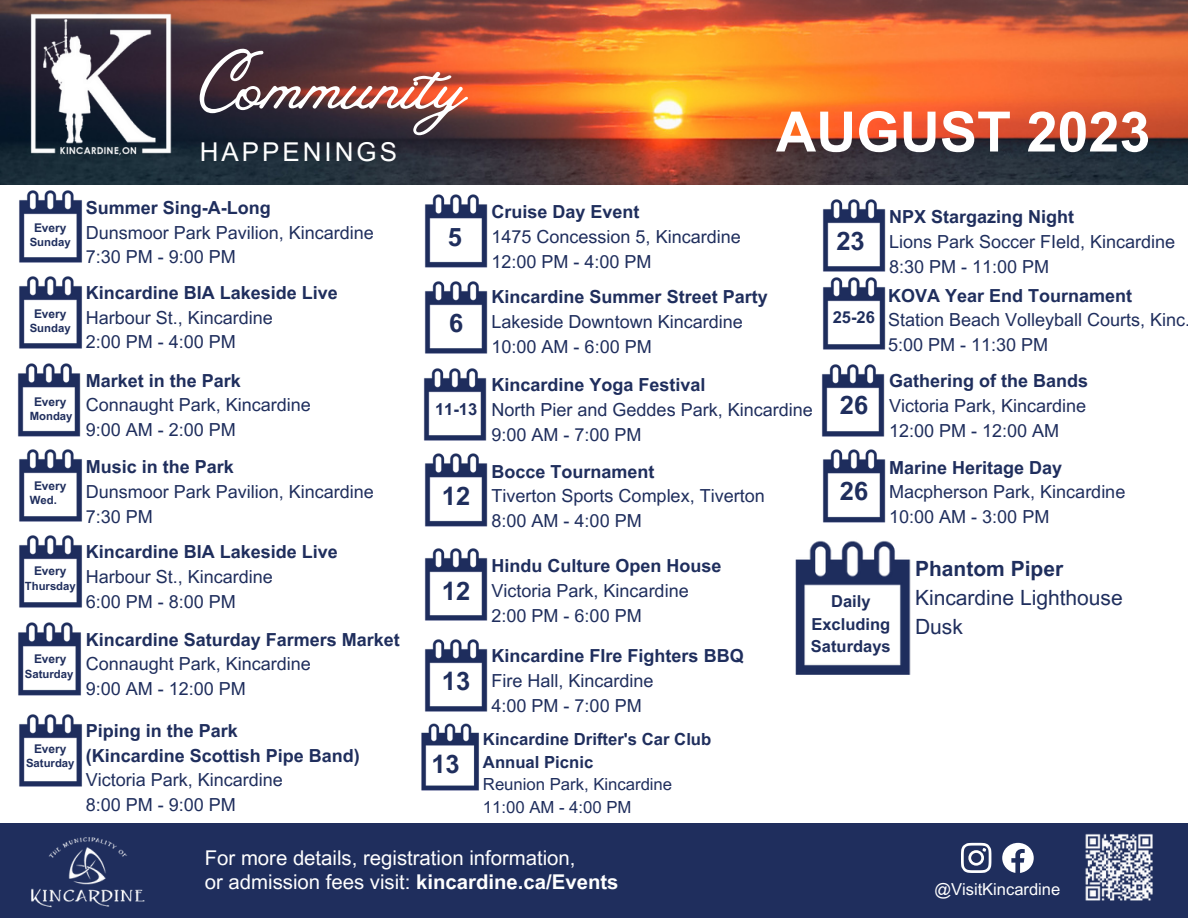
<style>
.page{position:relative;width:1188px;height:918px;background:#fff}
.page>*{position:absolute;margin:0;border:0;box-sizing:border-box;transform-origin:0 0}
.t1{font:85.65px "Vintage Goods";color:#fff}
.t2{font:700 55.65px "Arial MT Pro";color:#fff}
.t3{font:25.95px "Arial MT Pro";letter-spacing:.115em;color:#fff}
.t4{font:700 25.5px "Arial MT Pro";color:#1f2e5d}
.t5{font:21px "Arial MT Pro";color:#1f2e5d}
.t6{font:700 21px "Arial MT Pro";color:#1f2e5d}
.t7{font:20.4px "Arial MT Pro";color:#fff}
.t8{font:18px "Arial MT Pro";color:#1f2e5d}
.t9{font:700 18px/24.8px "Arial MT Pro";color:#1f2e5d}
.t10{font:700 16.65px/23px "Arial MT Pro";color:#1f2e5d}
.t11{font:16.65px "Arial MT Pro";color:#1f2e5d}
.t12{font:700 16.5px/22.5px "Arial MT Pro";color:#1f2e5d;text-align:center}
.t13{font:16.5px "Arial MT Pro";color:#fff}
.t14{font:700 12px "Arial MT Pro";color:#1f2e5d}
.t15{font:700 11.4px "Arial MT Pro";color:#1f2e5d}
.t16{font:700 11.25px "Arial MT Pro";color:#1f2e5d}
.s1{font-weight:400}
.s2{font-weight:700}
</style>
<div class="page">
<img style="left:0;top:0;width:1188px;height:184px">
<div style="left:0;top:823px;width:1188px;height:95px;background:#1f2e5d"></div>
<img style="left:15px;top:0;width:171px;height:173px">
<img style="left:31px;top:837px;width:114px;height:71px">
<svg style="left:961px;top:843px;width:30px;height:30px"></svg>
<svg style="left:1002px;top:843px;width:32px;height:30px"></svg>
<img style="left:1085px;top:833px;width:68px;height:68px">
<img style="left:19px;top:190px;width:63px;height:73px">
<img style="left:19px;top:276px;width:63px;height:73px">
<img style="left:17px;top:363px;width:64px;height:74px">
<img style="left:19px;top:449px;width:63px;height:73px">
<img style="left:18px;top:622px;width:63px;height:74px">
<img style="left:19px;top:535px;width:63px;height:73px">
<img style="left:424px;top:194px;width:64px;height:74px">
<img style="left:424px;top:281px;width:64px;height:73px">
<img style="left:423px;top:368px;width:64px;height:73px">
<img style="left:424px;top:453px;width:64px;height:74px">
<img style="left:424px;top:639px;width:64px;height:73px">
<img style="left:822px;top:199px;width:64px;height:73px">
<img style="left:822px;top:277px;width:64px;height:73px">
<img style="left:821px;top:364px;width:64px;height:73px">
<img style="left:822px;top:449px;width:64px;height:74px">
<img style="left:795px;top:540px;width:116px;height:135px">
<img style="left:19px;top:714px;width:63px;height:73px">
<img style="left:421px;top:723px;width:58px;height:68px">
<img style="left:424px;top:548px;width:64px;height:73px">
<p class="t1" style="left:200px;top:34px;width:267px">Community</p>
<p class="t3" style="left:200px;top:142px;width:199px">HAPPENINGS</p>
<p class="t2" style="left:776px;top:111px;width:376px">AUGUST 2023</p>
<p class="t14" style="left:34px;top:223px;width:34px">Every</p>
<p class="t15" style="left:30px;top:237px;width:42px">Sunday</p>
<p class="t9" style="left:86px;top:197px;width:187px">Summer Sing-A-Long</p>
<p class="t8" style="left:86px;top:225px;width:290px">Dunsmoor Park Pavilion, Kincardine</p>
<p class="t8" style="left:86px;top:250px;width:152px">7:30 PM - 9:00 PM</p>
<p class="t4" style="left:448px;top:227px;width:16px">5</p>
<p class="t9" style="left:492px;top:202px;width:150px">Cruise Day Event</p>
<p class="t8" style="left:492px;top:230px;width:251px">1475 Concession 5, Kincardine</p>
<p class="t8" style="left:492px;top:255px;width:162px">12:00 PM - 4:00 PM</p>
<p class="t4" style="left:836px;top:231px;width:30px">23</p>
<p class="t9" style="left:889px;top:207px;width:187px">NPX Stargazing Night</p>
<p class="t8" style="left:889px;top:235px;width:288px">Lions Park Soccer FIeld, Kincardine</p>
<p class="t8" style="left:889px;top:260px;width:162px">8:30 PM - 11:00 PM</p>
<p class="t14" style="left:34px;top:309px;width:34px">Every</p>
<p class="t15" style="left:30px;top:324px;width:42px">Sunday</p>
<p class="t14" style="left:34px;top:398px;width:34px">Every</p>
<p class="t15" style="left:30px;top:412px;width:44px">Monday</p>
<p class="t14" style="left:34px;top:482px;width:34px">Every</p>
<p class="t15" style="left:30px;top:495px;width:29px">Wed.</p>
<p class="t9" style="left:86px;top:283px;width:254px">Kincardine BIA Lakeside Live<br><span class="s1">Harbour St., Kincardine</span></p>
<p class="t8" style="left:86px;top:335px;width:152px">2:00 PM - 4:00 PM</p>
<p class="t9" style="left:86px;top:370px;width:157px">Market in the Park</p>
<p class="t8" style="left:86px;top:398px;width:227px">Connaught Park, Kincardine</p>
<p class="t8" style="left:86px;top:423px;width:152px">9:00 AM - 2:00 PM</p>
<p class="t9" style="left:86px;top:457px;width:150px">Music in the Park</p>
<p class="t8" style="left:86px;top:485px;width:290px">Dunsmoor Park Pavilion, Kincardine</p>
<p class="t8" style="left:86px;top:509px;width:69px">7:30 PM</p>
<p class="t4" style="left:449px;top:314px;width:16px">6</p>
<p class="t12" style="left:435px;top:400px;width:44px">11-13</p>
<p class="t4" style="left:442px;top:486px;width:30px">12</p>
<p class="t9" style="left:492px;top:287px;width:278px">Kincardine Summer Street Party<br><span class="s1">Lakeside Downtown Kincardine</span></p>
<p class="t8" style="left:492px;top:340px;width:162px">10:00 AM - 6:00 PM</p>
<p class="t9" style="left:492px;top:375px;width:216px">Kincardine Yoga Festival</p>
<p class="t8" style="left:492px;top:403px;width:323px">North Pier and Geddes Park, Kincardine</p>
<p class="t8" style="left:492px;top:428px;width:152px">9:00 AM - 7:00 PM</p>
<p class="t9" style="left:492px;top:461px;width:165px">Bocce Tournament</p>
<p class="t8" style="left:492px;top:489px;width:275px">Tiverton Sports Complex, Tiverton</p>
<p class="t8" style="left:492px;top:514px;width:152px">8:00 AM - 4:00 PM</p>
<p class="t12" style="left:833px;top:308px;width:44px">25-26</p>
<p class="t4" style="left:840px;top:396px;width:30px">26</p>
<p class="t4" style="left:840px;top:481px;width:30px">26</p>
<p class="t9" style="left:888px;top:285px;width:246px">KOVA Year End Tournament</p>
<p class="t8" style="left:888px;top:313px;width:304px">Station Beach Volleyball Courts, Kinc.</p>
<p class="t8" style="left:888px;top:338px;width:162px">5:00 PM - 11:30 PM</p>
<p class="t9" style="left:889px;top:371px;width:201px">Gathering of the Bands</p>
<p class="t8" style="left:889px;top:399px;width:199px">Victoria Park, Kincardine</p>
<p class="t8" style="left:889px;top:424px;width:172px">12:00 PM - 12:00 AM</p>
<p class="t9" style="left:889px;top:457px;width:175px">Marine Heritage Day</p>
<p class="t8" style="left:889px;top:485px;width:238px">Macpherson Park, Kincardine</p>
<p class="t8" style="left:889px;top:510px;width:162px">10:00 AM - 3:00 PM</p>
<p class="t14" style="left:34px;top:566px;width:34px">Every</p>
<p class="t16" style="left:25px;top:582px;width:52px">Thursday</p>
<p class="t14" style="left:34px;top:655px;width:34px">Every</p>
<p class="t15" style="left:25px;top:669px;width:50px">Saturday</p>
<p class="t9" style="left:86px;top:542px;width:254px">Kincardine BIA Lakeside Live</p>
<p class="t8" style="left:86px;top:570px;width:189px">Harbour St., Kincardine</p>
<p class="t8" style="left:86px;top:595px;width:152px">6:00 PM - 8:00 PM</p>
<p class="t9" style="left:86px;top:629px;width:316px">Kincardine Saturday Farmers Market</p>
<p class="t8" style="left:86px;top:657px;width:227px">Connaught Park, Kincardine</p>
<p class="t8" style="left:86px;top:682px;width:162px">9:00 AM - 12:00 PM</p>
<p class="t4" style="left:442px;top:581px;width:30px">12</p>
<p class="t4" style="left:442px;top:671px;width:30px">13</p>
<p class="t9" style="left:492px;top:556px;width:232px">Hindu Culture Open House</p>
<p class="t8" style="left:492px;top:584px;width:199px">Victoria Park, Kincardine</p>
<p class="t8" style="left:492px;top:609px;width:152px">2:00 PM - 6:00 PM</p>
<p class="t9" style="left:492px;top:646px;width:254px">Kincardine FIre Fighters BBQ</p>
<p class="t8" style="left:492px;top:674px;width:164px">Fire Hall, Kincardine</p>
<p class="t8" style="left:492px;top:698px;width:152px">4:00 PM - 7:00 PM</p>
<p class="t12" style="left:811px;top:592px;width:81px">Daily<br>Excluding<br>Saturdays</p>
<p class="t6" style="left:915px;top:561px;width:150px">Phantom Piper</p>
<p class="t5" style="left:915px;top:590px;width:209px">Kincardine Lighthouse</p>
<p class="t5" style="left:915px;top:619px;width:49px">Dusk</p>
<p class="t14" style="left:34px;top:745px;width:34px">Every</p>
<p class="t15" style="left:26px;top:759px;width:50px">Saturday</p>
<p class="t9" style="left:86px;top:720px;width:154px">Piping in the Park</p>
<p class="t9" style="left:86px;top:745px;width:276px">(Kincardine Scottish Pipe Band)</p>
<p class="t8" style="left:86px;top:773px;width:199px">Victoria Park, Kincardine</p>
<p class="t8" style="left:86px;top:798px;width:152px">8:00 PM - 9:00 PM</p>
<p class="t4" style="left:431px;top:755px;width:30px">13</p>
<p class="t10" style="left:483px;top:729px;width:230px">Kincardine Drifter's Car Club<br>Annual Picnic</p>
<p class="t11" style="left:483px;top:778px;width:191px">Reunion Park, Kincardine</p>
<p class="t11" style="left:483px;top:801px;width:150px">11:00 AM - 4:00 PM</p>
<p class="t7" style="left:205px;top:851px;width:372px">For more details, registration information,</p>
<p class="t7" style="left:205px;top:874px;width:415px">or admission fees visit: <span class="s2">kincardine.ca/Events</span></p>
<p class="t13" style="left:934px;top:883px;width:127px">@VisitKincardine</p>
</div>
